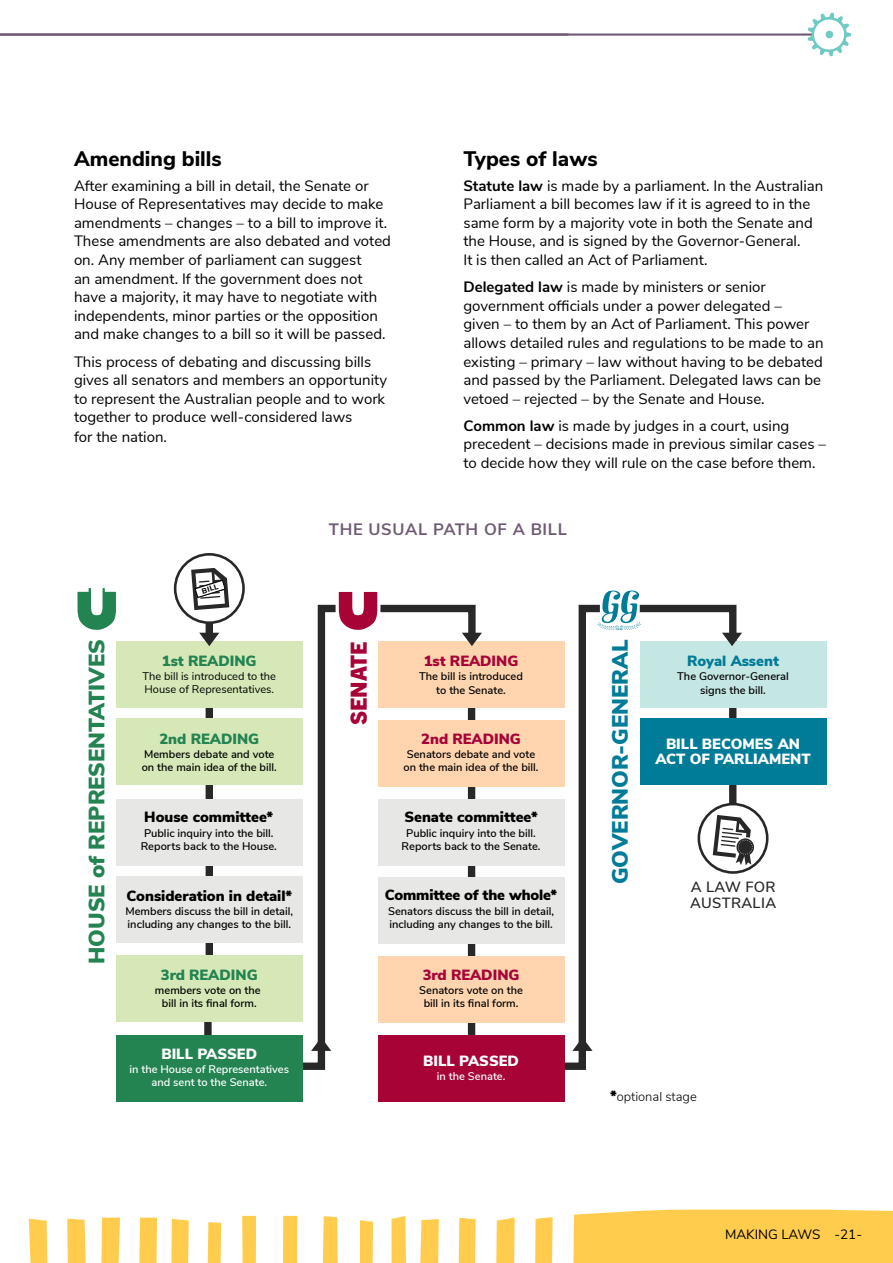
<style>
.page{position:relative;width:893px;height:1263px;background:#fff}
.page>*{position:absolute;margin:0;border:0;box-sizing:border-box;transform-origin:0 0}
.t1{font:900 22.2px "Nunito Sans";color:#238351}
.t2{font:900 22.2px "Nunito Sans";color:#007b98}
.t3{font:800 22.2px "Trade Gothic Next LT Pro";color:#a70337}
.Heading_1{font:800 21px "Nunito Sans";color:#000}
.t4{font:900 18.45px "Nunito Sans";letter-spacing:.01em;color:#000}
.Graphic_heading_1{font:700 16.5px "Nunito Sans";letter-spacing:.04em;color:#705b75}
.t5{font:15px/18.6px "Nunito Sans";color:#000}
.t6{font:900 14.7px "Nunito Sans";color:#000}
.t7{font:900 14.7px/14.7px "Nunito Sans";color:#fff;text-align:center}
.t8{font:900 14.7px "Nunito Sans";color:#238351}
.t9{font:900 14.7px "Nunito Sans";color:#a70337}
.t10{font:600 14.7px/15.6px "Nunito Sans";letter-spacing:.02em;color:#292829}
.t11{font:900 14.7px "Nunito Sans";color:#007b98}
.Page_number_right{font:13.5px "Nunito Sans";color:#000}
.t12{font:300 12.9px "Nunito Sans";color:#000}
.t13{font:600 11.1px/13.2px "Nunito Sans";color:#000;text-align:center}
.t14{font:600 11.1px/13.2px "Nunito Sans";color:#fff;text-align:center}
.t15{font:11.1px/13.2px "Nunito Sans";color:#000}
.Heading_1-2{font:800 7.5px "Nunito Sans";color:#000}
.s1{font-weight:700}
.s2{font-weight:900;font-size:14.7px}
</style>
<div class="page">
<hr style="left:0;top:33px;width:814px;height:3px;background:#705b75">
<svg style="left:28px;top:1209px;width:865px;height:54px"></svg>
<svg style="left:808px;top:13px;width:43px;height:43px"></svg>
<svg style="left:201px;top:601px;width:138px;height:469px"></svg>
<div style="left:206px;top:621px;width:7px;height:366px;background:#292829"></div>
<svg style="left:464px;top:604px;width:133px;height:469px"></svg>
<div style="left:729px;top:662px;width:7px;height:168px;background:#292829"></div>
<div style="left:640px;top:718px;width:186px;height:67px;background:#007b98"></div>
<div style="left:116px;top:719px;width:187px;height:66px;background:#d6e8b7"></div>
<div style="left:116px;top:876px;width:187px;height:67px;background:#e7e8e6"></div>
<div style="left:116px;top:955px;width:187px;height:66px;background:#d6e8b7"></div>
<div style="left:116px;top:1035px;width:187px;height:66px;background:#238351"></div>
<div style="left:116px;top:641px;width:187px;height:67px;background:#d6e8b7"></div>
<div style="left:378px;top:720px;width:186px;height:66px;background:#fed5af"></div>
<div style="left:378px;top:799px;width:186px;height:66px;background:#e7e8e6"></div>
<div style="left:378px;top:877px;width:186px;height:67px;background:#e7e8e6"></div>
<div style="left:378px;top:956px;width:186px;height:66px;background:#fed5af"></div>
<div style="left:378px;top:1035px;width:186px;height:66px;background:#a70337"></div>
<div style="left:175px;top:554px;width:69px;height:69px;background:#fff;border-radius:50%"></div>
<div style="left:174px;top:553px;width:71px;height:71px;border:3px solid #292829;border-radius:50%"></div>
<div style="left:640px;top:641px;width:186px;height:67px;background:#c5e7e4"></div>
<div style="left:699px;top:804px;width:68px;height:68px;background:#fff;border-radius:50%"></div>
<div style="left:697px;top:803px;width:71px;height:71px;border:3px solid #292829;border-radius:50%"></div>
<svg style="left:713px;top:815px;width:41px;height:50px"></svg>
<svg style="left:77px;top:588px;width:39px;height:42px"></svg>
<div style="left:116px;top:799px;width:187px;height:66px;background:#e7e8e6"></div>
<div style="left:378px;top:641px;width:186px;height:67px;background:#fed5af"></div>
<svg style="left:339px;top:592px;width:143px;height:54px"></svg>
<svg style="left:597px;top:590px;width:145px;height:56px"></svg>
<div style="left:469px;top:614px;width:5px;height:9px;background:#292829"></div>
<svg style="left:199px;top:633px;width:20px;height:13px"></svg>
<svg style="left:311px;top:1037px;width:20px;height:14px"></svg>
<svg style="left:572px;top:1037px;width:21px;height:14px"></svg>
<svg style="left:191px;top:568px;width:38px;height:42px"></svg>
<p class="Heading_1" style="left:74px;top:143px;width:149px">Amending bills</p>
<p class="t5" style="left:74px;top:175px;width:318px">After examining a bill in detail, the Senate or House of Representatives may decide to make amendments – changes – to a bill to improve it.<br>These amendments are also debated and voted on. Any member of parliament can suggest<br>an amendment. If the government does not have a majority, it may have to negotiate with independents, minor parties or the opposition and make changes to a bill so it will be passed.</p>
<p class="t5" style="left:74px;top:351px;width:315px">This process of debating and discussing bills gives all senators and members an opportunity to represent the Australian people and to work together to produce well-considered laws<br>for the nation.</p>
<p class="Heading_1" style="left:463px;top:143px;width:136px">Types of laws</p>
<p class="t5" style="left:463px;top:175px;width:361px"><span class="s1">Statute law</span> is made by a parliament. In the Australian Parliament a bill becomes law if it is agreed to in the same form by a majority vote in both the Senate and the House, and is signed by the Governor-General.<br>It is then called an Act of Parliament.</p>
<p class="t5" style="left:463px;top:277px;width:362px"><span class="s1">Delegated law</span> is made by ministers or senior government officials under a power delegated –<br>given – to them by an Act of Parliament. This power allows detailed rules and regulations to be made to an existing – primary – law without having to be debated and passed by the Parliament. Delegated laws can be vetoed – rejected – by the Senate and House.</p>
<p class="t5" style="left:463px;top:415px;width:364px"><span class="s1">Common law</span> is made by judges in a court, using precedent – decisions made in previous similar cases – to decide how they will rule on the case before them.</p>
<p class="Heading_1-2" style="left:201px;top:586px;width:18px;rotate:-17deg">BILL</p>
<p class="Graphic_heading_1" style="left:329px;top:517px;width:239px">THE USUAL PATH OF A BILL</p>
<p class="t4" style="left:323px;top:518px;width:262px">THE USUAL PATH OF A BILL</p>
<p class="t1" style="left:80px;top:964px;width:326px;rotate:-90deg">HOUSE of REPRESENTATIVES</p>
<p class="t3" style="left:343px;top:725px;width:85px;rotate:-90deg">SENATE</p>
<p class="t8" style="left:162px;top:650px;width:96px">1st READING</p>
<p class="t15" style="left:143px;top:668px;width:135px">The bill is introduced to the<br>House of Representatives.</p>
<p class="t8" style="left:159px;top:728px;width:101px">2nd READING</p>
<p class="t13" style="left:142px;top:747px;width:137px;text-align:left">Members debate and vote on the main idea of the bill.</p>
<p class="t6" style="left:144px;top:806px;width:131px">House committee*</p>
<p class="t13" style="left:141px;top:825px;width:138px">Public inquiry into the bill.<br>Reports back to the House.</p>
<p class="t6" style="left:126px;top:885px;width:167px">Consideration in detail*</p>
<p class="t13" style="left:125px;top:904px;width:169px;text-align:left">Members discuss the bill in detail, including any changes to the bill.</p>
<p class="t9" style="left:424px;top:650px;width:96px">1st READING</p>
<p class="t13" style="left:419px;top:669px;width:105px">The bill is introduced to the Senate.</p>
<p class="t9" style="left:421px;top:728px;width:101px">2nd READING</p>
<p class="t13" style="left:403px;top:747px;width:137px">Senators debate and vote on the main idea of the bill.</p>
<p class="t6" style="left:404px;top:806px;width:135px">Senate committee*</p>
<p class="t13" style="left:402px;top:825px;width:140px">Public inquiry into the bill.<br>Reports back to the Senate.</p>
<p class="t6" style="left:385px;top:884px;width:174px">Committee of the whole*</p>
<p class="t13" style="left:388px;top:903px;width:167px;text-align:left">Senators discuss the bill in detail, including any changes to the bill.</p>
<p class="t8" style="left:161px;top:963px;width:98px">3rd READING</p>
<p class="t13" style="left:155px;top:982px;width:107px">members vote on the bill in its final form.</p>
<p class="t9" style="left:423px;top:964px;width:98px">3rd READING</p>
<p class="t13" style="left:419px;top:983px;width:105px">Senators vote on the bill in its final form.</p>
<p class="t7" style="left:161px;top:1045px;width:97px">BILL PASSED</p>
<p class="t14" style="left:129px;top:1061px;width:161px">in the House of Representatives and sent to the Senate.</p>
<p class="t7" style="left:423px;top:1053px;width:97px">BILL PASSED</p>
<p class="t14" style="left:437px;top:1069px;width:70px">in the Senate.</p>
<p class="t2" style="left:604px;top:884px;width:246px;rotate:-90deg">GOVERNOR-GENERAL</p>
<p class="t11" style="left:687px;top:650px;width:93px">Royal Assent</p>
<p class="t13" style="left:677px;top:669px;width:113px">The Governor-General signs the bill.</p>
<p class="t7" style="left:655px;top:736px;width:157px">BILL BECOMES AN<br>ACT OF PARLIAMENT</p>
<p class="t10" style="left:690px;top:878px;width:88px">A LAW FOR<br>AUSTRALIA</p>
<p class="t12" style="left:610px;top:1087px;width:88px"><span class="s2">*</span>optional stage</p>
<p class="Page_number_right" style="left:725px;top:1224px;width:139px">MAKING LAWS -21-</p>
</div>
